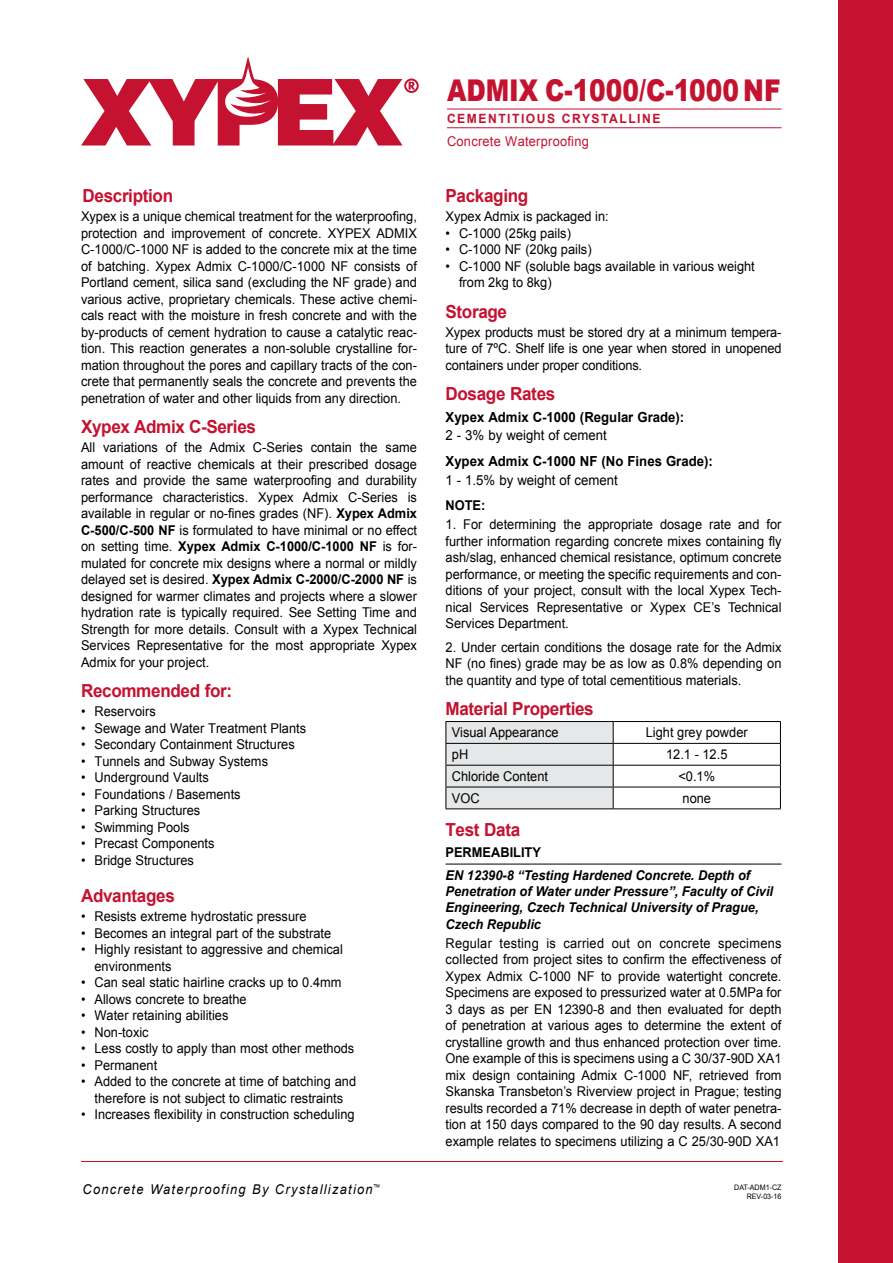
<style>
.page{position:relative;width:893px;height:1263px;background:#fff}
.page>*{position:absolute;margin:0;border:0;box-sizing:border-box;transform-origin:0 0}
.t1{font:900 30px "Arial";color:#c41230;scale:.83 1}
.t2{font:700 18px "Arial";letter-spacing:-.02em;color:#c41230;scale:.95 1}
.t3{font:700 13.8px "Arial";color:#000;scale:.95 1}
.t4{font:13.8px "Arial";color:#000;scale:.95 1}
.t5{font:13.5px/16.5px "Arial";color:#000;text-align:justify;scale:.95 1}
.t6{font:italic 700 13.5px/16.2px "Arial";color:#000;scale:.95 1}
.t7{font:italic 13.5px "Arial";letter-spacing:.1em;color:#000;scale:.95 1}
.t8{font:13.5px "Arial";letter-spacing:.02em;color:#c41230;scale:.95 1}
.t9{font:700 13.5px "Arial";color:#000;scale:.95 1}
.t10{font:700 12.75px "Arial";letter-spacing:.125em;color:#c41230;scale:.95 1}
.t11{font:7.5px/9px "Arial";color:#000;text-align:right;scale:.95 1}
.s1{font-weight:700}
</style>
<div class="page">
<div style="left:839px;top:0;width:54px;height:1263px;background:#c41230"></div>
<hr style="left:446px;top:864px;width:336px;height:1px;background:#000">
<hr style="left:613px;top:721px;width:168px;height:1px;background:#000">
<hr style="left:613px;top:743px;width:168px;height:1px;background:#000">
<hr style="left:613px;top:765px;width:168px;height:1px;background:#000">
<hr style="left:613px;top:787px;width:168px;height:1px;background:#000">
<svg style="left:446px;top:721px;width:168px;height:87px;background:#d9dadb"></svg>
<svg style="left:780px;top:722px;width:1px;height:86px"></svg>
<hr style="left:446px;top:808px;width:167px;height:1px;background:#000">
<hr style="left:613px;top:808px;width:168px;height:1px;background:#000">
<hr style="left:447px;top:109px;width:335px;height:1px;background:#c41230">
<hr style="left:447px;top:127px;width:335px;height:1px;background:#c41230">
<hr style="left:81px;top:1161px;width:702px;height:1px;background:#c41230">
<svg style="left:81px;top:56px;width:338px;height:90px"></svg>
<h2 class="t2" style="left:82px;top:184px;width:97px">Description</h2>
<p class="t5" style="left:81px;top:208px;width:355px">Xypex is a unique chemical treatment for the waterproofing, protection and improvement of concrete. XYPEX ADMIX C-1000/C-1000 NF is added to the concrete mix at the time of batching. Xypex Admix C-1000/C-1000 NF consists of Portland cement, silica sand (excluding the NF grade) and various active, proprietary chemicals. These active chemi&shy;cals react with the moisture in fresh concrete and with the by-products of cement hydration to cause a catalytic reac&shy;tion. This reaction generates a non-soluble crystalline for&shy;mation throughout the pores and capillary tracts of the con&shy;crete that permanently seals the concrete and prevents the penetration of water and other liquids from any direction.</p>
<h2 class="t2" style="left:81px;top:415px;width:186px">Xypex Admix C-Series</h2>
<p class="t5" style="left:81px;top:439px;width:355px">All variations of the Admix C-Series contain the same amount of reactive chemicals at their prescribed dosage rates and provide the same waterproofing and durability performance characteristics. Xypex Admix C-Series is available in regular or no-fines grades (NF). <span class="s1">Xypex Admix C-500/C-500 NF</span> is formulated to have minimal or no effect on setting time. <span class="s1">Xypex Admix C-1000/C-1000 NF</span> is for&shy;mulated for concrete mix designs where a normal or mildly delayed set is desired. <span class="s1">Xypex Admix C-2000/C-2000 NF</span> is designed for warmer climates and projects where a slower hydration rate is typically required. See Setting Time and Strength for more details. Consult with a Xypex Technical Services Representative for the most appropriate Xypex Admix for your project.</p>
<h2 class="t2" style="left:81px;top:679px;width:161px">Recommended for:</h2>
<p class="t5" style="left:81px;top:703px;width:80px">• Reservoirs</p>
<p class="t5" style="left:81px;top:720px;width:239px">• Sewage and Water Treatment Plants</p>
<p class="t5" style="left:81px;top:736px;width:227px">• Secondary Containment Structures</p>
<p class="t5" style="left:81px;top:753px;width:198px">• Tunnels and Subway Systems</p>
<p class="t5" style="left:81px;top:769px;width:136px">• Underground Vaults</p>
<p class="t5" style="left:81px;top:786px;width:170px">• Foundations / Basements</p>
<p class="t5" style="left:81px;top:802px;width:127px">• Parking Structures</p>
<p class="t5" style="left:81px;top:819px;width:116px">• Swimming Pools</p>
<p class="t5" style="left:81px;top:835px;width:142px">• Precast Components</p>
<p class="t5" style="left:81px;top:852px;width:120px">• Bridge Structures</p>
<h2 class="t2" style="left:81px;top:884px;width:100px">Advantages</h2>
<p class="t5" style="left:81px;top:908px;width:239px">• Resists extreme hydrostatic pressure</p>
<p class="t5" style="left:81px;top:925px;width:265px">• Becomes an integral part of the substrate</p>
<p class="t5" style="left:95px;top:941px;width:263px;text-indent:-14px">• Highly resistant to aggressive and chemical environments</p>
<p class="t5" style="left:81px;top:974px;width:276px">• Can seal static hairline cracks up to 0.4mm</p>
<p class="t5" style="left:81px;top:991px;width:176px">• Allows concrete to breathe</p>
<p class="t5" style="left:81px;top:1007px;width:157px">• Water retaining abilities</p>
<p class="t5" style="left:81px;top:1024px;width:73px">• Non-toxic</p>
<p class="t5" style="left:81px;top:1040px;width:289px">• Less costly to apply than most other methods</p>
<p class="t5" style="left:81px;top:1057px;width:82px">• Permanent</p>
<p class="t5" style="left:81px;top:1073px;width:291px;text-align:center">• Added to the concrete at time of batching and therefore is not subject to climatic restraints</p>
<p class="t5" style="left:81px;top:1106px;width:290px">• Increases flexibility in construction scheduling</p>
<h1 class="t1" style="left:447px;top:68px;width:403px">ADMIX C-1000/C-1000 NF</h1>
<p class="t10" style="left:447px;top:110px;width:226px">CEMENTITIOUS CRYSTALLINE</p>
<p class="t8" style="left:447px;top:132px;width:151px">Concrete Waterproofing</p>
<h2 class="t2" style="left:446px;top:184px;width:89px">Packaging</h2>
<p class="t5" style="left:446px;top:208px;width:173px">Xypex Admix is packaged in:</p>
<p class="t5" style="left:446px;top:225px;width:134px">• C-1000 (25kg pails)</p>
<p class="t5" style="left:446px;top:241px;width:155px">• C-1000 NF (20kg pails)</p>
<p class="t5" style="left:459px;top:258px;width:313px;text-indent:-14px">• C-1000 NF (soluble bags available in various weight from 2kg to 8kg)</p>
<h2 class="t2" style="left:446px;top:299px;width:66px">Storage</h2>
<p class="t5" style="left:446px;top:324px;width:355px">Xypex products must be stored dry at a minimum tempera&shy;ture of 7ºC. Shelf life is one year when stored in unopened containers under proper conditions.</p>
<h2 class="t2" style="left:446px;top:382px;width:117px">Dosage Rates</h2>
<p class="t3" style="left:446px;top:408px;width:253px">Xypex Admix C-1000 (Regular Grade):</p>
<p class="t4" style="left:446px;top:426px;width:171px">2 - 3% by weight of cement</p>
<p class="t3" style="left:446px;top:452px;width:283px">Xypex Admix C-1000 NF (No Fines Grade):</p>
<p class="t4" style="left:446px;top:471px;width:183px">1 - 1.5% by weight of cement</p>
<p class="t9" style="left:446px;top:496px;width:43px">NOTE:</p>
<p class="t5" style="left:446px;top:516px;width:355px">1. For determining the appropriate dosage rate and for further information regarding concrete mixes containing fly ash/slag, enhanced chemical resistance, optimum concrete performance, or meeting the specific requirements and con&shy;ditions of your project, consult with the local Xypex Tech&shy;nical Services Representative or Xypex CE’s Technical Services Department.</p>
<p class="t5" style="left:446px;top:639px;width:355px">2. Under certain conditions the dosage rate for the Admix NF (no fines) grade may be as low as 0.8% depending on the quantity and type of total cementitious materials.</p>
<h2 class="t2" style="left:446px;top:697px;width:158px">Material Properties</h2>
<p class="t5" style="left:452px;top:724px;width:114px">Visual Appearance</p>
<p class="t5" style="left:646px;top:724px;width:109px">Light grey powder</p>
<p class="t5" style="left:452px;top:746px;width:19px">pH</p>
<p class="t5" style="left:666px;top:746px;width:66px">12.1 - 12.5</p>
<p class="t5" style="left:452px;top:768px;width:103px">Chloride Content</p>
<p class="t5" style="left:678px;top:768px;width:40px">&lt;0.1%</p>
<p class="t5" style="left:452px;top:790px;width:31px">VOC</p>
<p class="t5" style="left:682px;top:790px;width:32px">none</p>
<h2 class="t2" style="left:446px;top:818px;width:80px">Test Data</h2>
<p class="t9" style="left:446px;top:843px;width:102px">PERMEABILITY</p>
<p class="t6" style="left:446px;top:867px;width:346px">EN 12390-8 “Testing Hardened Concrete. Depth of Penetration of Water under Pressure”, Faculty of Civil Engineering, Czech Technical University of Prague, Czech Republic</p>
<p class="t5" style="left:446px;top:935px;width:355px">Regular testing is carried out on concrete specimens collected from project sites to confirm the effectiveness of Xypex Admix C-1000 NF to provide watertight concrete.<br>Specimens are exposed to pressurized water at 0.5MPa for 3 days as per EN 12390-8 and then evaluated for depth of penetration at various ages to determine the extent of crystalline growth and thus enhanced protection over time.<br>One example of this is specimens using a C 30/37-90D XA1 mix design containing Admix C-1000 NF, retrieved from Skanska Transbeton’s Riverview project in Prague; testing results recorded a 71% decrease in depth of water penetra&shy;tion at 150 days compared to the 90 day results. A second example relates to specimens utilizing a C 25/30-90D XA1</p>
<p class="t7" style="left:83px;top:1180px;width:315px">Concrete Waterproofing By Crystallization<sup>™</sup></p>
<p class="t11" style="left:734px;top:1183px;width:51px">DAT-ADM1-CZ<br>REV-03-16</p>
</div>
